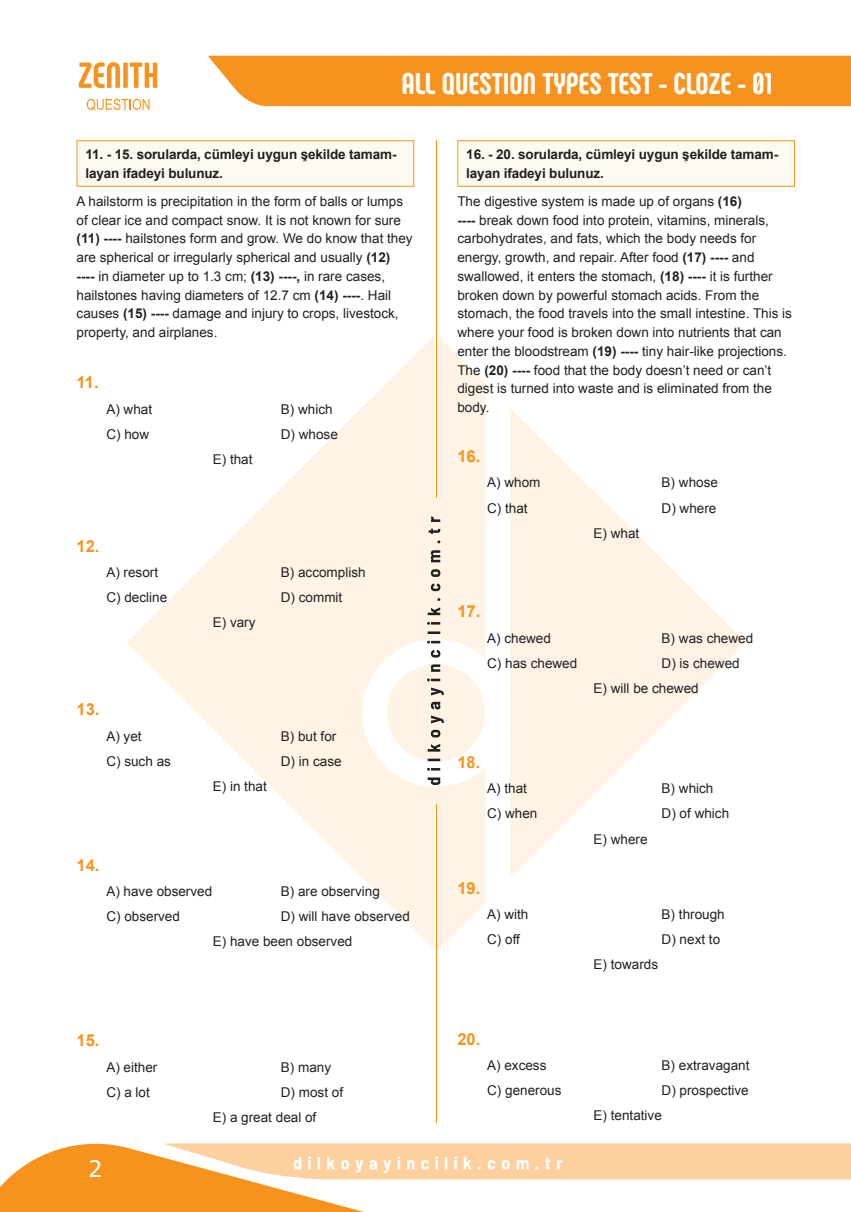
<style>
.page{position:relative;width:851px;height:1212px;background:#fff}
.page>*{position:absolute;margin:0;border:0;box-sizing:border-box;transform-origin:0 0}
.t1{font:800 30px "Phenomena";color:#fff}
.t2{font:24px "Frutiger Neue LTW1 G";color:#fff}
.t3{font:700 16.5px "Arial";color:#f7931d}
.t4{font:13.5px/18.8px "Arial";color:#231f20}
.t5{font:700 13.5px/18.8px "Arial";letter-spacing:-.01em;color:#231f20}
.s1{font-weight:700}
</style>
<div class="page">
<svg style="left:127px;top:334px;width:618px;height:617px"></svg>
<svg style="left:362px;top:383px;width:148px;height:519px;fill:#fef3e4"></svg>
<div style="left:208px;top:56px;width:642px;height:50px;background:#f7931d"></div>
<hr style="left:436px;top:140px;width:1px;height:357px;background:#f7931d">
<hr style="left:436px;top:804px;width:1px;height:319px;background:#f7931d">
<svg style="left:0;top:1143px;width:850px;height:69px"></svg>
<svg style="left:427px;top:777px;width:13px;height:8px"></svg>
<svg style="left:427px;top:768px;width:13px;height:3px"></svg>
<svg style="left:427px;top:759px;width:13px;height:2px"></svg>
<svg style="left:427px;top:744px;width:13px;height:8px"></svg>
<svg style="left:431px;top:730px;width:9px;height:7px"></svg>
<svg style="left:431px;top:715px;width:13px;height:8px"></svg>
<svg style="left:431px;top:702px;width:9px;height:7px"></svg>
<svg style="left:431px;top:688px;width:13px;height:7px"></svg>
<svg style="left:427px;top:678px;width:13px;height:3px"></svg>
<svg style="left:431px;top:664px;width:9px;height:8px"></svg>
<svg style="left:431px;top:650px;width:9px;height:8px"></svg>
<svg style="left:427px;top:641px;width:13px;height:2px"></svg>
<svg style="left:427px;top:631px;width:13px;height:3px"></svg>
<svg style="left:427px;top:622px;width:13px;height:3px"></svg>
<svg style="left:427px;top:607px;width:13px;height:8px"></svg>
<svg style="left:431px;top:583px;width:9px;height:8px"></svg>
<svg style="left:431px;top:569px;width:9px;height:8px"></svg>
<svg style="left:431px;top:550px;width:9px;height:12px"></svg>
<svg style="left:428px;top:529px;width:12px;height:5px"></svg>
<svg style="left:431px;top:516px;width:9px;height:6px"></svg>
<svg style="left:79px;top:62px;width:41px;height:26px"></svg>
<div style="left:123px;top:63px;width:5px;height:25px;background:#f7931d"></div>
<svg style="left:130px;top:63px;width:27px;height:25px"></svg>
<svg style="left:87px;top:99px;width:62px;height:12px"></svg>
<div style="left:77px;top:141px;width:336px;height:45px;background:#fef9f1"></div>
<hr style="left:77px;top:140px;width:337px;height:1px;background:#f7931d">
<hr style="left:77px;top:141px;width:1px;height:45px;background:#f7931d">
<hr style="left:413px;top:141px;width:1px;height:45px;background:#f7931d">
<hr style="left:77px;top:186px;width:337px;height:1px;background:#f7931d">
<div style="left:457px;top:141px;width:337px;height:45px;background:#fef9f1"></div>
<hr style="left:457px;top:140px;width:337px;height:1px;background:#f7931d">
<hr style="left:457px;top:141px;width:1px;height:45px;background:#f7931d">
<hr style="left:794px;top:141px;width:1px;height:45px;background:#f7931d">
<hr style="left:457px;top:186px;width:337px;height:1px;background:#f7931d">
<h1 class="t1" style="left:401px;top:64px;width:372px">ALL QUESTION TYPES TEST - CLOZE - 01</h1>
<p class="t5" style="left:85px;top:145px;width:312px">11. - 15. sorularda, cümleyi uygun şekilde tamam&shy;layan ifadeyi bulunuz.</p>
<p class="t4" style="left:77px;top:192px;width:337px">A hailstorm is precipitation in the form of balls or lumps of clear ice and compact snow. It is not known for sure <span class="s1">(11) ----</span> hailstones form and grow. We do know that they are spherical or irregularly spherical and usually <span class="s1">(12)<br>----</span> in diameter up to 1.3 cm; <span class="s1">(13) ----,</span> in rare cases, hailstones having diameters of 12.7 cm <span class="s1">(14) ----</span>. Hail causes <span class="s1">(15) ----</span> damage and injury to crops, livestock, property, and airplanes.</p>
<p class="t3" style="left:77px;top:372px;width:24px">11.</p>
<p class="t4" style="left:106px;top:399px;width:47px">A) what</p>
<p class="t4" style="left:281px;top:399px;width:53px">B) which</p>
<p class="t4" style="left:106px;top:425px;width:44px">C) how</p>
<p class="t4" style="left:281px;top:425px;width:59px">D) whose</p>
<p class="t4" style="left:213px;top:450px;width:41px">E) that</p>
<p class="t3" style="left:77px;top:535px;width:24px">12.</p>
<p class="t4" style="left:106px;top:563px;width:53px">A) resort</p>
<p class="t4" style="left:281px;top:563px;width:86px">B) accomplish</p>
<p class="t4" style="left:106px;top:588px;width:62px">C) decline</p>
<p class="t4" style="left:281px;top:588px;width:63px">D) commit</p>
<p class="t4" style="left:213px;top:613px;width:44px">E) vary</p>
<p class="t3" style="left:77px;top:699px;width:24px">13.</p>
<p class="t4" style="left:106px;top:727px;width:37px">A) yet</p>
<p class="t4" style="left:281px;top:727px;width:57px">B) but for</p>
<p class="t4" style="left:106px;top:752px;width:66px">C) such as</p>
<p class="t4" style="left:281px;top:752px;width:62px">D) in case</p>
<p class="t4" style="left:213px;top:777px;width:56px">E) in that</p>
<p class="t3" style="left:77px;top:854px;width:24px">14.</p>
<p class="t4" style="left:106px;top:882px;width:107px">A) have observed</p>
<p class="t4" style="left:281px;top:882px;width:101px">B) are observing</p>
<p class="t4" style="left:106px;top:907px;width:75px">C) observed</p>
<p class="t4" style="left:213px;top:904px;width:199px;line-height:25px;text-indent:68px">D) will have observed<br>E) have been observed</p>
<p class="t3" style="left:77px;top:1030px;width:24px">15.</p>
<p class="t4" style="left:106px;top:1057px;width:53px">A) either</p>
<p class="t4" style="left:281px;top:1057px;width:52px">B) many</p>
<p class="t4" style="left:106px;top:1083px;width:45px">C) a lot</p>
<p class="t4" style="left:213px;top:1079px;width:132px;line-height:25px;text-indent:68px">D) most of<br>E) a great deal of</p>
<h2 class="t2" style="left:89px;top:1154px;width:15px">2</h2>
<p class="t5" style="left:466px;top:145px;width:313px">16. - 20. sorularda, cümleyi uygun şekilde tamam&shy;layan ifadeyi bulunuz.</p>
<p class="t4" style="left:457px;top:192px;width:336px">The digestive system is made up of organs <span class="s1">(16)<br>----</span> break down food into protein, vitamins, minerals, carbohydrates, and fats, which the body needs for energy, growth, and repair. After food <span class="s1">(17) ----</span> and swallowed, it enters the stomach, <span class="s1">(18) ----</span> it is further broken down by powerful stomach acids. From the stomach, the food travels into the small intestine. This is where your food is broken down into nutrients that can enter the bloodstream <span class="s1">(19) ----</span> tiny hair-like projections.<br>The <span class="s1">(20) ----</span> food that the body doesn’t need or can’t digest is turned into waste and is eliminated from the body.</p>
<p class="t3" style="left:457px;top:445px;width:24px">16.</p>
<p class="t4" style="left:487px;top:473px;width:55px">A) whom</p>
<p class="t4" style="left:661px;top:473px;width:58px">B) whose</p>
<p class="t4" style="left:487px;top:499px;width:42px">C) that</p>
<p class="t4" style="left:661px;top:499px;width:56px">D) where</p>
<p class="t4" style="left:593px;top:524px;width:47px">E) what</p>
<p class="t3" style="left:457px;top:601px;width:24px">17.</p>
<p class="t4" style="left:487px;top:628px;width:65px">A) chewed</p>
<p class="t4" style="left:661px;top:628px;width:93px">B) was chewed</p>
<p class="t4" style="left:487px;top:654px;width:92px">C) has chewed</p>
<p class="t4" style="left:593px;top:650px;width:148px;line-height:25px;text-indent:68px">D) is chewed<br>E) will be chewed</p>
<p class="t3" style="left:457px;top:751px;width:24px">18.</p>
<p class="t4" style="left:487px;top:779px;width:41px">A) that</p>
<p class="t4" style="left:661px;top:779px;width:53px">B) which</p>
<p class="t4" style="left:487px;top:804px;width:52px">C) when</p>
<p class="t4" style="left:661px;top:804px;width:69px">D) of which</p>
<p class="t4" style="left:593px;top:829px;width:56px">E) where</p>
<p class="t3" style="left:457px;top:877px;width:24px">19.</p>
<p class="t4" style="left:487px;top:905px;width:43px">A) with</p>
<p class="t4" style="left:661px;top:905px;width:65px">B) through</p>
<p class="t4" style="left:487px;top:930px;width:34px">C) off</p>
<p class="t4" style="left:661px;top:930px;width:60px">D) next to</p>
<p class="t4" style="left:593px;top:955px;width:66px">E) towards</p>
<p class="t3" style="left:457px;top:1028px;width:24px">20.</p>
<p class="t4" style="left:487px;top:1056px;width:61px">A) excess</p>
<p class="t4" style="left:661px;top:1056px;width:89px">B) extravagant</p>
<p class="t4" style="left:487px;top:1081px;width:76px">C) generous</p>
<p class="t4" style="left:593px;top:1078px;width:157px;line-height:25px;text-indent:68px">D) prospective<br>E) tentative</p>
</div>
